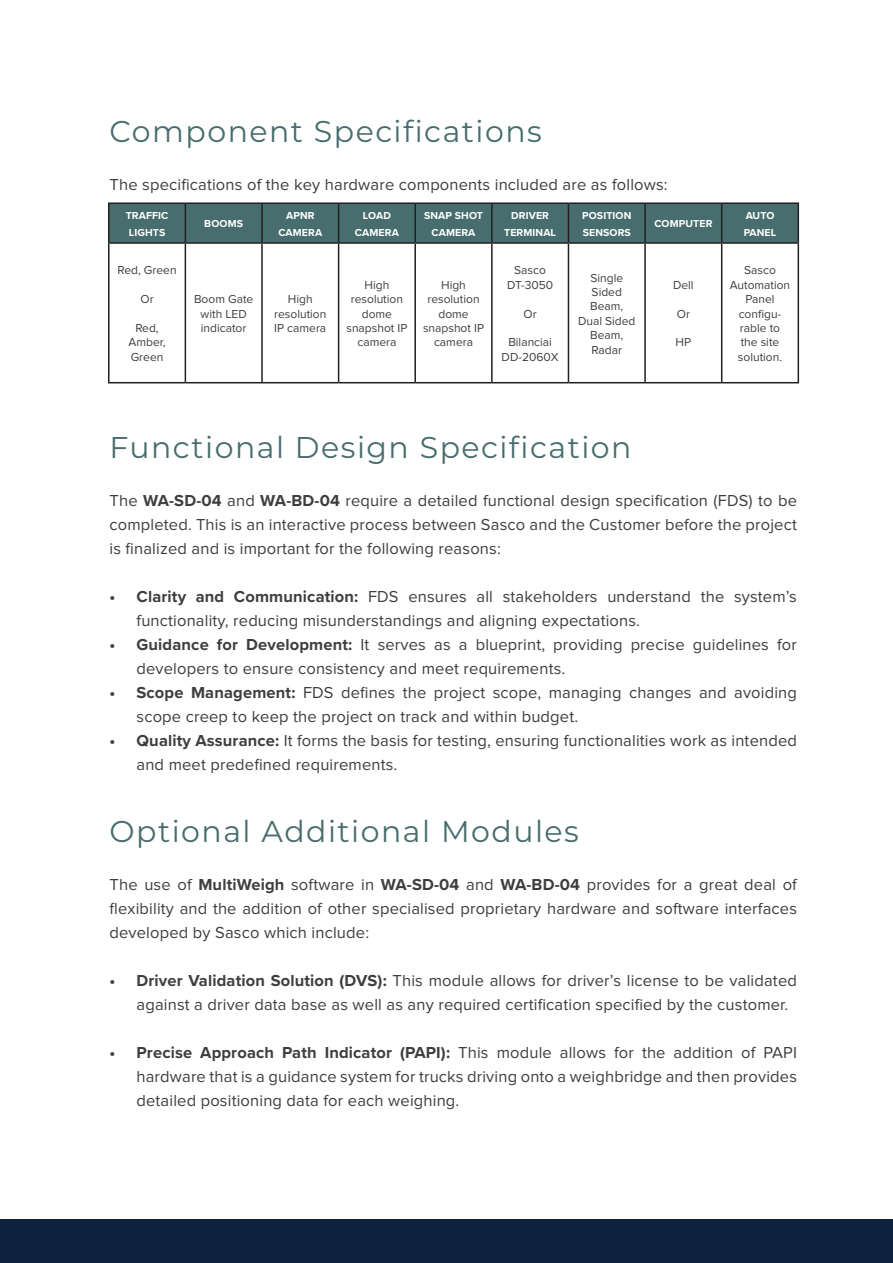
<style>
.page{position:relative;width:893px;height:1263px;background:#fff}
.page>*{position:absolute;margin:0;border:0;box-sizing:border-box;transform-origin:0 0}
.Body_Dark{font:30px "Montserrat";letter-spacing:.05em;color:#486d6e}
.Body_Dark-2{font:16.5px/24px "Proxima Nova";letter-spacing:.01em;color:#3e3e3f}
.H-4{font:12px/14.4px "Proxima Nova";color:#3e3e3f;text-align:center}
.Body_Dark-3{font:12px/14.4px "Proxima Nova";color:#3e3e3f;text-align:center}
.Body_Dark-4{font:700 10.5px/16.5px "Proxima Nova";letter-spacing:.01em;color:#fff;text-align:center}
.s1{font-weight:700}
</style>
<div class="page">
<div style="left:0;top:1220px;width:893px;height:43px;background:#0e223f"></div>
<div style="left:110px;top:204px;width:688px;height:38px;background:#486d6e"></div>
<hr style="left:108px;top:202px;width:77px;height:2px;background:#231f20">
<hr style="left:108px;top:204px;width:2px;height:38px;background:#231f20">
<hr style="left:185px;top:202px;width:77px;height:2px;background:#231f20">
<hr style="left:185px;top:204px;width:1px;height:38px;background:#231f20">
<hr style="left:262px;top:202px;width:77px;height:2px;background:#231f20">
<hr style="left:261px;top:204px;width:2px;height:38px;background:#231f20">
<hr style="left:339px;top:202px;width:76px;height:2px;background:#231f20">
<hr style="left:338px;top:204px;width:1px;height:38px;background:#231f20">
<hr style="left:415px;top:202px;width:77px;height:2px;background:#231f20">
<hr style="left:414px;top:204px;width:2px;height:38px;background:#231f20">
<hr style="left:492px;top:202px;width:76px;height:2px;background:#231f20">
<hr style="left:491px;top:204px;width:2px;height:38px;background:#231f20">
<hr style="left:568px;top:202px;width:77px;height:2px;background:#231f20">
<hr style="left:568px;top:204px;width:1px;height:38px;background:#231f20">
<hr style="left:645px;top:202px;width:77px;height:2px;background:#231f20">
<hr style="left:644px;top:204px;width:2px;height:38px;background:#231f20">
<hr style="left:722px;top:202px;width:77px;height:2px;background:#231f20">
<hr style="left:721px;top:204px;width:1px;height:38px;background:#231f20">
<hr style="left:798px;top:204px;width:1px;height:38px;background:#231f20">
<hr style="left:108px;top:242px;width:77px;height:2px;background:#231f20">
<hr style="left:108px;top:244px;width:2px;height:138px;background:#231f20">
<hr style="left:185px;top:242px;width:77px;height:2px;background:#231f20">
<hr style="left:185px;top:244px;width:1px;height:138px;background:#231f20">
<hr style="left:262px;top:242px;width:77px;height:2px;background:#231f20">
<hr style="left:261px;top:244px;width:2px;height:138px;background:#231f20">
<hr style="left:339px;top:242px;width:76px;height:2px;background:#231f20">
<hr style="left:338px;top:244px;width:1px;height:138px;background:#231f20">
<hr style="left:415px;top:242px;width:77px;height:2px;background:#231f20">
<hr style="left:414px;top:244px;width:2px;height:138px;background:#231f20">
<hr style="left:492px;top:242px;width:76px;height:2px;background:#231f20">
<hr style="left:491px;top:244px;width:2px;height:138px;background:#231f20">
<hr style="left:568px;top:242px;width:77px;height:2px;background:#231f20">
<hr style="left:568px;top:244px;width:1px;height:138px;background:#231f20">
<hr style="left:645px;top:242px;width:77px;height:2px;background:#231f20">
<hr style="left:644px;top:244px;width:2px;height:138px;background:#231f20">
<hr style="left:722px;top:242px;width:77px;height:2px;background:#231f20">
<hr style="left:721px;top:244px;width:1px;height:138px;background:#231f20">
<hr style="left:798px;top:244px;width:1px;height:138px;background:#231f20">
<hr style="left:108px;top:382px;width:77px;height:1px;background:#231f20">
<hr style="left:185px;top:382px;width:77px;height:1px;background:#231f20">
<hr style="left:262px;top:382px;width:77px;height:1px;background:#231f20">
<hr style="left:339px;top:382px;width:76px;height:1px;background:#231f20">
<hr style="left:415px;top:382px;width:77px;height:1px;background:#231f20">
<hr style="left:492px;top:382px;width:76px;height:1px;background:#231f20">
<hr style="left:568px;top:382px;width:77px;height:1px;background:#231f20">
<hr style="left:645px;top:382px;width:77px;height:1px;background:#231f20">
<hr style="left:722px;top:382px;width:77px;height:1px;background:#231f20">
<p class="Body_Dark" style="left:110px;top:111px;width:434px">Component Specifications</p>
<p class="Body_Dark-2" style="left:110px;top:172px;width:560px">The specifications of the key hardware components included are as follows:</p>
<p class="Body_Dark-4" style="left:126px;top:207px;width:44px;text-align:left">TRAFFIC<br>LIGHTS</p>
<p class="Body_Dark-4" style="left:204px;top:215px;width:40px">BOOMS</p>
<p class="Body_Dark-4" style="left:278px;top:207px;width:45px">APNR<br>CAMERA</p>
<p class="Body_Dark-4" style="left:355px;top:207px;width:45px">LOAD<br>CAMERA</p>
<p class="Body_Dark-4" style="left:424px;top:207px;width:61px">SNAP SHOT<br>CAMERA</p>
<p class="Body_Dark-4" style="left:504px;top:207px;width:53px">DRIVER<br>TERMINAL</p>
<p class="Body_Dark-4" style="left:582px;top:207px;width:51px;text-align:left">POSITION<br>SENSORS</p>
<p class="Body_Dark-4" style="left:654px;top:215px;width:60px">COMPUTER</p>
<p class="Body_Dark-4" style="left:744px;top:207px;width:34px;text-align:left">AUTO<br>PANEL</p>
<p class="Body_Dark-3" style="left:118px;top:263px;width:61px">Red, Green</p>
<p class="Body_Dark-3" style="left:140px;top:292px;width:15px">Or</p>
<p class="Body_Dark-3" style="left:129px;top:321px;width:38px">Red,<br>Amber,<br>Green</p>
<p class="H-4" style="left:514px;top:263px;width:33px">Sasco</p>
<p class="H-4" style="left:507px;top:278px;width:48px">DT-3050</p>
<p class="H-4" style="left:524px;top:307px;width:15px">Or</p>
<p class="H-4" style="left:508px;top:335px;width:45px">Bilanciai</p>
<p class="H-4" style="left:502px;top:350px;width:59px">DD-2060X</p>
<p class="H-4" style="left:730px;top:263px;width:62px">Sasco<br>Automation<br>Panel</p>
<p class="H-4" style="left:738px;top:307px;width:46px;text-align:left">configu&shy;rable to the site solution.</p>
<p class="H-4" style="left:590px;top:271px;width:34px">Single</p>
<p class="H-4" style="left:578px;top:285px;width:59px">Sided<br>Beam,<br>Dual Sided<br>Beam,<br>Radar</p>
<p class="H-4" style="left:365px;top:278px;width:26px">High</p>
<p class="H-4" style="left:351px;top:292px;width:54px">resolution</p>
<p class="H-4" style="left:346px;top:307px;width:62px">dome snapshot IP camera</p>
<p class="H-4" style="left:441px;top:278px;width:26px">High</p>
<p class="H-4" style="left:427px;top:292px;width:54px">resolution</p>
<p class="H-4" style="left:423px;top:307px;width:62px">dome snapshot IP camera</p>
<p class="H-4" style="left:673px;top:278px;width:22px">Dell</p>
<p class="H-4" style="left:677px;top:307px;width:15px">Or</p>
<p class="H-4" style="left:676px;top:335px;width:17px">HP</p>
<p class="H-4" style="left:194px;top:292px;width:61px">Boom Gate with LED indicator</p>
<p class="H-4" style="left:288px;top:292px;width:26px">High</p>
<p class="H-4" style="left:274px;top:307px;width:54px;text-align:left">resolution<br>IP camera</p>
<p class="Body_Dark" style="left:110px;top:427px;width:524px">Functional Design Specification</p>
<p class="Body_Dark-2" style="left:110px;top:489px;width:689px;text-align:justify">The <span class="s1">WA-SD-04</span> and <span class="s1">WA-BD-04</span> require a detailed functional design specification (FDS) to be completed. This is an interactive process between Sasco and the Customer before the project is finalized and is important for the following reasons:</p>
<p class="Body_Dark-2" style="left:136px;top:585px;width:662px;text-indent:-27px"><span class="s1">• Clarity and Communication:</span> FDS ensures all stakeholders understand the system’s functionality, reducing misunderstandings and aligning expectations.</p>
<p class="Body_Dark-2" style="left:136px;top:633px;width:662px;text-indent:-27px"><span class="s1">• Guidance for Development:</span> It serves as a blueprint, providing precise guidelines for developers to ensure consistency and meet requirements.</p>
<p class="Body_Dark-2" style="left:136px;top:681px;width:662px;text-indent:-27px"><span class="s1">• Scope Management:</span> FDS defines the project scope, managing changes and avoiding scope creep to keep the project on track and within budget.</p>
<p class="Body_Dark-2" style="left:136px;top:729px;width:662px;text-indent:-27px"><span class="s1">• Quality Assurance:</span> It forms the basis for testing, ensuring functionalities work as intended and meet predefined requirements.</p>
<p class="Body_Dark" style="left:110px;top:811px;width:471px">Optional Additional Modules</p>
<p class="Body_Dark-2" style="left:110px;top:873px;width:689px;text-align:justify">The use of <span class="s1">MultiWeigh</span> software in <span class="s1">WA-SD-04</span> and <span class="s1">WA-BD-04</span> provides for a great deal of flexibility and the addition of other specialised proprietary hardware and software interfaces developed by Sasco which include:</p>
<p class="Body_Dark-2" style="left:136px;top:969px;width:662px;text-indent:-27px"><span class="s1">• Driver Validation Solution (DVS):</span> This module allows for driver’s license to be validated against a driver data base as well as any required certification specified by the customer.</p>
<p class="Body_Dark-2" style="left:136px;top:1041px;width:662px;text-align:justify;text-indent:-27px"><span class="s1">• Precise Approach Path Indicator (PAPI):</span> This module allows for the addition of PAPI hardware that is a guidance system for trucks driving onto a weighbridge and then provides detailed positioning data for each weighing.</p>
</div>
